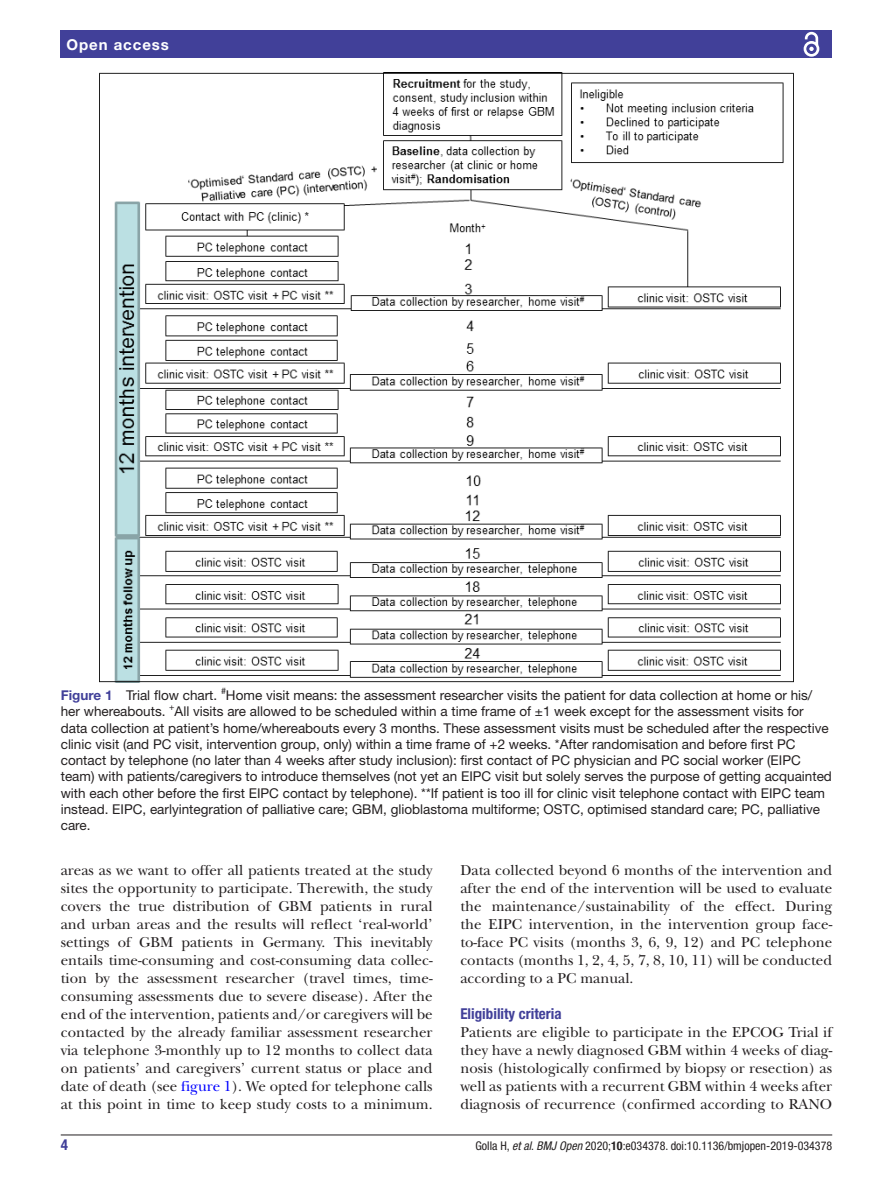
<style>
.page{position:relative;width:893px;height:1191px;background:#fff}
.page>*{position:absolute;margin:0;border:0;box-sizing:border-box;transform-origin:0 0}
.t1{font:15px/18px "New Baskerville";color:#231f20;text-align:justify}
.t2{font:700 condensed 15px "Helvetica Neue LT Std";color:#414099}
.t3{font:700 15px "Helvetica Neue LT Std";letter-spacing:.065em;color:#fff}
.t4{font:13.5px/16.2px "Helvetica Neue LT Std";color:#231f20}
.t5{font:condensed 12px "Helvetica Neue LT Std";color:#231f20}
.t6{font:9px "Helvetica Neue LT Std";color:#231f20}
.s1{font-weight:700;color:#414099}
.s2{color:#00f}
.s3{font-style:italic}
.s4{font-weight:700}
</style>
<div class="page">
<hr style="left:61px;top:1134px;width:771px;height:1px;background:#231f20">
<div style="left:61px;top:31px;width:771px;height:27px;background:#414099"></div>
<svg style="left:803px;top:31px;width:17px;height:26px"></svg>
<img style="left:99px;top:73px;width:695px;height:609px">
<p class="t3" style="left:66px;top:35px;width:104px">Open access</p>
<p class="t4" style="left:61px;top:687px;width:158px"><span class="s1">Figure 1</span> Trial flow chart.</p>
<p class="t6" style="left:221px;top:685px;width:6px">#</p>
<p class="t4" style="left:61px;top:687px;width:773px;text-indent:165px">Home visit means: the assessment researcher visits the patient for data collection at home or his/ her whereabouts. <sup>+</sup>All visits are allowed to be scheduled within a time frame of ±1 week except for the assessment visits for data collection at patient’s home/whereabouts every 3 months. These assessment visits must be scheduled after the respective clinic visit (and PC visit, intervention group, only) within a time frame of +2 weeks. *After randomisation and before first PC contact by telephone (no later than 4 weeks after study inclusion): first contact of PC physician and PC social worker (EIPC team) with patients/caregivers to introduce themselves (not yet an EIPC visit but solely serves the purpose of getting acquainted with each other before the first EIPC contact by telephone). **If patient is too ill for clinic visit telephone contact with EIPC team instead. EIPC, earlyintegration of palliative care; GBM, glioblastoma multiforme; OSTC, optimised standard care; PC, palliative care.</p>
<p class="t1" style="left:61px;top:861px;width:373px">areas as we want to offer all patients treated at the study sites the opportunity to participate. Therewith, the study covers the true distribution of GBM patients in rural and urban areas and the results will reflect ‘real-world’ settings of GBM patients in Germany. This inevitably entails time-consuming and cost-consuming data collec&shy;tion by the assessment researcher (travel times, time&shy;consuming assessments due to severe disease). After the end of the intervention, patients and/or caregivers will be contacted by the already familiar assessment researcher via telephone 3-monthly up to 12 months to collect data on patients’ and caregivers’ current status or place and date of death (see <span class="s2">figure 1</span>). We opted for telephone calls at this point in time to keep study costs to a minimum.</p>
<p class="t1" style="left:460px;top:861px;width:373px">Data collected beyond 6 months of the intervention and after the end of the intervention will be used to evaluate the maintenance/sustainability of the effect. During the EIPC intervention, in the intervention group face&shy;to-face PC visits (months 3, 6, 9, 12) and PC telephone contacts (months 1, 2, 4, 5, 7, 8, 10, 11) will be conducted according to a PC manual.</p>
<p class="t2" style="left:460px;top:1005px;width:103px">Eligibility criteria</p>
<p class="t1" style="left:460px;top:1023px;width:373px">Patients are eligible to participate in the EPCOG Trial if they have a newly diagnosed GBM within 4 weeks of diag&shy;nosis (histologically confirmed by biopsy or resection) as well as patients with a recurrent GBM within 4 weeks after diagnosis of recurrence (confirmed according to RANO</p>
<p class="t2" style="left:61px;top:1135px;width:9px">4</p>
<p class="t5" style="left:475px;top:1138px;width:358px">Golla H, <span class="s3">et al</span>. <span class="s3">BMJ Open</span> 2020;<span class="s4">10</span>:e034378. doi:10.1136/bmjopen-2019-034378</p>
</div>
